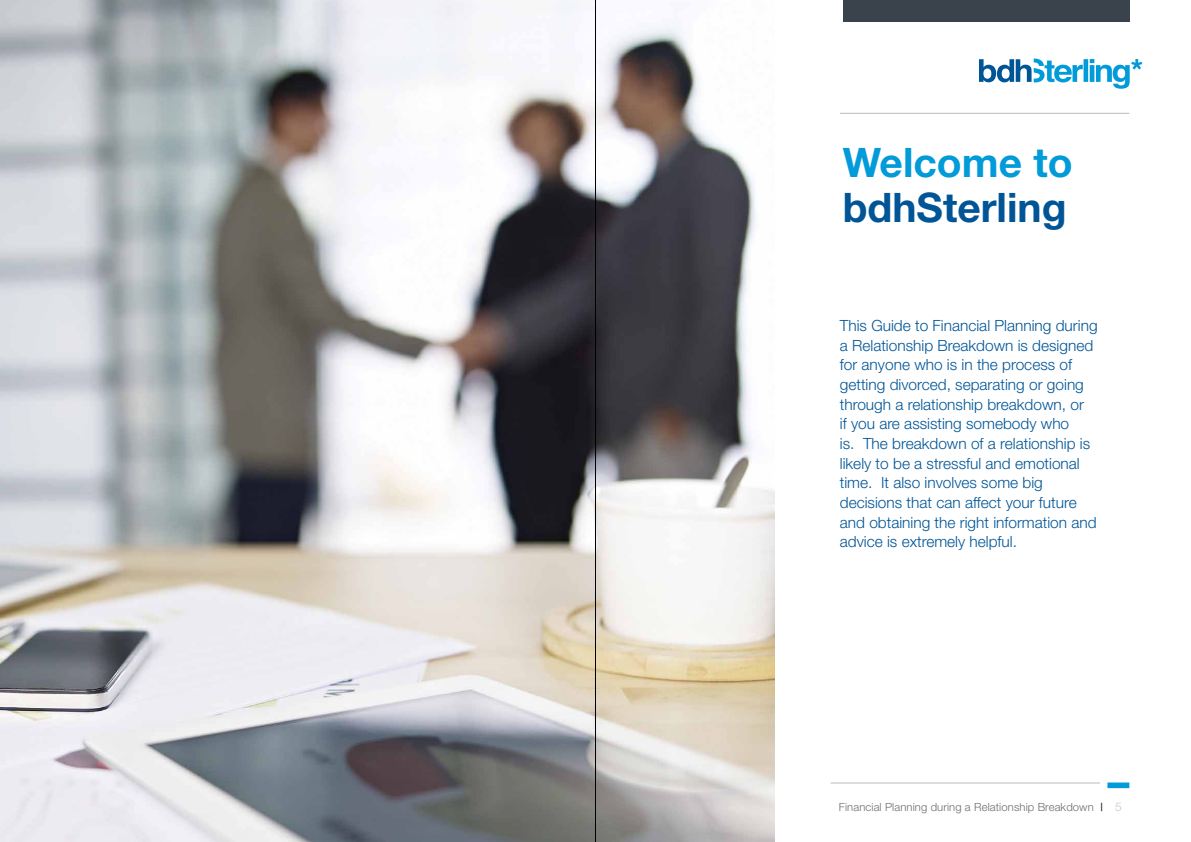
<style>
.page{position:relative;width:1191px;height:842px;background:#fff}
.page>*{position:absolute;margin:0;border:0;box-sizing:border-box;transform-origin:0 0}
.t1{font:700 40.7px "Helvetica Neue";color:#005596}
.t2{font:700 40.7px "Helvetica Neue";color:#009bd8}
.t3{font:300 15.5px/19.7px "Helvetica Neue";color:#005596}
.t4{font:300 11.2px "Helvetica Neue";letter-spacing:.01em;color:#6d6e71}
.s1{font-weight:400;color:#000}
.s2{font-size:11.9px;color:#c3c7cb}
</style>
<div class="page">
<svg style="left:979px;top:59px;width:163px;height:30px"></svg>
<div style="left:1107px;top:782px;width:22px;height:6px;background:#009bd8"></div>
<hr style="left:840px;top:113px;width:289px;height:1px;background:#bab9bd">
<hr style="left:830px;top:782px;width:269px;height:1px;background:#bab9bd">
<div style="left:842px;top:0;width:287px;height:21px;background:#3a424b"></div>
<img style="left:0;top:0;width:774px;height:842px">
<hr style="left:595px;top:0;width:1px;height:842px;background:#000">
<h1 class="t2" style="left:842px;top:147px;width:231px">Welcome to</h1>
<h1 class="t1" style="left:842px;top:192px;width:225px">bdhSterling</h1>
<p class="t3" style="left:840px;top:317px;width:259px">This Guide to Financial Planning during a Relationship Breakdown is designed for anyone who is in the process of getting divorced, separating or going through a relationship breakdown, or<br>if you are assisting somebody who<br>is. The breakdown of a relationship is likely to be a stressful and emotional time. It also involves some big decisions that can affect your future and obtaining the right information and advice is extremely helpful.</p>
<p class="t4" style="left:839px;top:802px;width:284px">Financial Planning during a Relationship Breakdown <span class="s1">|</span> <span class="s2">5</span></p>
</div>
